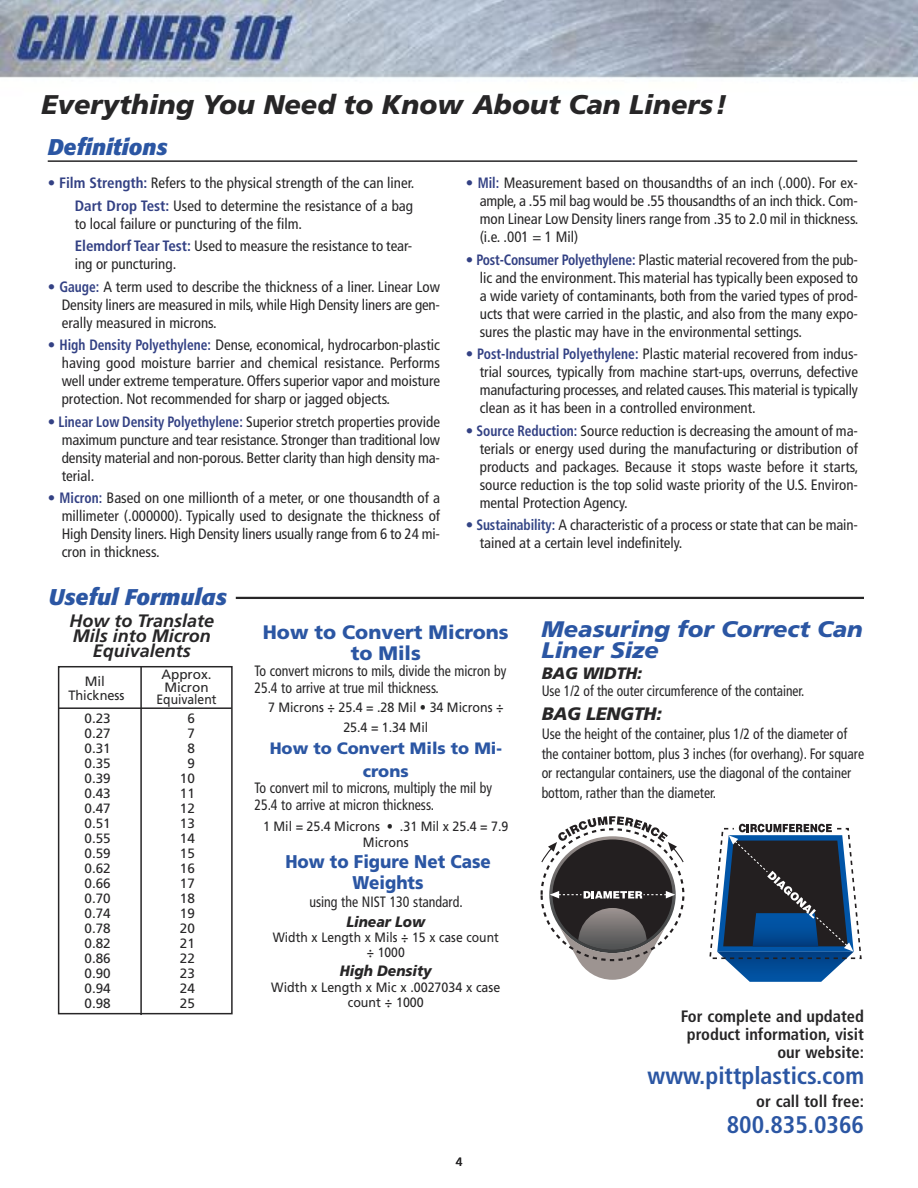
<style>
.page{position:relative;width:918px;height:1188px;background:#fff}
.page>*{position:absolute;margin:0;border:0;box-sizing:border-box;transform-origin:0 0}
.t1{font:italic 900 27px "Frutiger";color:#272627}
.t2{font:700 condensed 24px "Frutiger";color:#2b56a3}
.t3{font:italic 900 22.5px/21px "Frutiger";color:#2b56a3;scale:1.05 1}
.t4{font:italic 700 22.5px "Formata";color:#2b56a3}
.t5{font:900 19.5px/21px "Frutiger";color:#2b56a3;text-align:center}
.t6{font:900 18.45px/21px "Frutiger";color:#2b56a3;text-align:center;scale:.92 1}
.t7{font:italic 700 18px/15px "Frutiger";color:#272627;text-align:center}
.t8{font:italic 900 18px "Frutiger";letter-spacing:-.015em;color:#272627}
.t9{font:700 condensed 16.5px/18px "Frutiger";color:#272627;text-align:right}
.t10{font:900 16.5px/22.5px "Frutiger";color:#2b56a3;text-align:center}
.t11{font:italic 900 16.5px "Frutiger";letter-spacing:-.015em;color:#272627}
.t12{font:condensed 15px/18px "Frutiger";color:#272627;text-align:justify}
.t13{font:condensed 15px/19.5px "Frutiger";color:#272627;scale:.92 1}
.t14{font:condensed 15px "Frutiger";color:#272627;scale:.9 1}
.t15{font:italic 900 15px "Frutiger";color:#272627;scale:.92 1}
.t16{font:13.5px "Frutiger";color:#272627}
.t17{font:13.5px/19.5px "Frutiger";color:#272627;text-align:center;scale:.92 1}
.t18{font:13.5px/15.3px "Frutiger";color:#272627;text-align:center;scale:.9 1}
.t19{font:13.5px "Frutiger";color:#272627;scale:.95 1}
.t20{font:12px "Frutiger";color:#272627}
.s1{font-weight:700;color:#334184}
.s2{font-weight:700;color:#334585}
</style>
<div class="page">
<img style="left:0;top:0;width:918px;height:1015px">
<hr style="left:48px;top:160px;width:809px;height:2px;background:#272627">
<div style="left:541px;top:811px;width:321px;height:176px;background:#fff"></div>
<svg style="left:549px;top:836px;width:127px;height:117px"></svg>
<div style="left:553px;top:840px;width:119px;height:110px;background:#231f20;border-radius:50%"></div>
<svg style="left:559px;top:908px;width:107px;height:72px"></svg>
<svg style="left:550px;top:891px;width:125px;height:8px"></svg>
<svg style="left:541px;top:816px;width:143px;height:48px"></svg>
<svg style="left:709px;top:824px;width:153px;height:158px"></svg>
<hr style="left:236px;top:597px;width:628px;height:2px;background:#272627">
<div style="left:58px;top:666px;width:175px;height:348px;border:2px solid #272627"></div>
<hr style="left:140px;top:667px;width:2px;height:348px;background:#272627">
<hr style="left:59px;top:707px;width:173px;height:2px;background:#272627">
<h1 class="t1" style="left:41px;top:94px;width:687px">Everything You Need to Know About Can Liners!</h1>
<h3 class="t4" style="left:48px;top:137px;width:121px">Definitions</h3>
<p class="t12" style="left:48px;top:173px;width:368px;line-height:22.5px;text-align:right"><span class="s1">• Film Strength:</span> Refers to the physical strength of the can liner.<br><span class="s1">Dart Drop Test:</span> Used to determine the resistance of a bag</p>
<p class="t12" style="left:75px;top:213px;width:339px;line-height:22.5px">to local failure or puncturing of the film.<br><span class="s1">Elemdorf Tear Test:</span> Used to measure the resistance to tear-</p>
<p class="t12" style="left:75px;top:256px;width:103px">ing or puncturing.</p>
<p class="t12" style="left:62px;top:279px;width:380px;text-indent:-14px"><span class="s1">• Gauge:</span> A term used to describe the thickness of a liner. Linear Low Density liners are measured in mils, while High Density liners are gen&shy;erally measured in microns.</p>
<p class="t12" style="left:62px;top:337px;width:380px;text-indent:-14px"><span class="s1">• High Density Polyethylene:</span> Dense, economical, hydrocarbon-plastic having good moisture barrier and chemical resistance. Performs well under extreme temperature. Offers superior vapor and moisture protection. Not recommended for sharp or jagged objects.</p>
<p class="t12" style="left:62px;top:414px;width:380px;text-indent:-14px"><span class="s1">• Linear Low Density Polyethylene:</span> Superior stretch properties provide maximum puncture and tear resistance. Stronger than traditional low density material and non-porous. Better clarity than high density ma&shy;terial.</p>
<p class="t12" style="left:62px;top:490px;width:380px;text-indent:-14px"><span class="s1">• Micron:</span> Based on one millionth of a meter, or one thousandth of a millimeter (.000000). Typically used to designate the thickness of High Density liners. High Density liners usually range from 6 to 24 mi&shy;cron in thickness.</p>
<h3 class="t4" style="left:49px;top:587px;width:180px">Useful Formulas</h3>
<p class="t12" style="left:480px;top:175px;width:380px;text-indent:-14px"><span class="s1">• Mil:</span> Measurement based on thousandths of an inch (.000). For ex&shy;ample, a .55 mil bag would be .55 thousandths of an inch thick. Com&shy;mon Linear Low Density liners range from .35 to 2.0 mil in thickness. (i.e. .001 = 1 Mil)</p>
<p class="t12" style="left:480px;top:252px;width:380px;text-indent:-14px"><span class="s1">• Post-Consumer Polyethylene:</span> Plastic material recovered from the pub&shy;lic and the environment. This material has typically been exposed to a wide variety of contaminants, both from the varied types of prod&shy;ucts that were carried in the plastic, and also from the many expo&shy;sures the plastic may have in the environmental settings.</p>
<p class="t12" style="left:480px;top:346px;width:380px;text-indent:-14px"><span class="s1">• Post-Industrial Polyethylene:</span> Plastic material recovered from indus&shy;trial sources, typically from machine start-ups, overruns, defective manufacturing processes, and related causes.This material is typically clean as it has been in a controlled environment.</p>
<p class="t12" style="left:480px;top:423px;width:380px;text-indent:-14px"><span class="s1">• Source Reduction:</span> Source reduction is decreasing the amount of ma&shy;terials or energy used during the manufacturing or distribution of products and packages. Because it stops waste before it starts, source reduction is the top solid waste priority of the U.S. Environ&shy;mental Protection Agency.</p>
<p class="t12" style="left:480px;top:517px;width:380px;text-indent:-14px"><span class="s2">• Sustainability:</span> A characteristic of a process or state that can be main&shy;tained at a certain level indefinitely.</p>
<p class="t7" style="left:70px;top:615px;width:146px">How to Translate<br>Mils into Micron<br>Equivalents</p>
<p class="t16" style="left:161px;top:669px;width:52px">Approx.</p>
<p class="t16" style="left:85px;top:676px;width:22px">Mil</p>
<p class="t16" style="left:164px;top:682px;width:46px">Micron</p>
<p class="t19" style="left:68px;top:690px;width:61px">Thickness</p>
<p class="t18" style="left:157px;top:693px;width:68px">Equivalent</p>
<p class="t16" style="left:85px;top:713px;width:28px">0.23</p>
<p class="t16" style="left:187px;top:713px;width:9px">6</p>
<p class="t16" style="left:85px;top:728px;width:28px">0.27</p>
<p class="t16" style="left:187px;top:728px;width:9px">7</p>
<p class="t16" style="left:85px;top:743px;width:28px">0.31</p>
<p class="t16" style="left:187px;top:743px;width:9px">8</p>
<p class="t16" style="left:85px;top:758px;width:28px">0.35</p>
<p class="t16" style="left:187px;top:758px;width:9px">9</p>
<p class="t16" style="left:85px;top:773px;width:28px">0.39</p>
<p class="t16" style="left:180px;top:773px;width:16px">10</p>
<p class="t16" style="left:85px;top:788px;width:28px">0.43</p>
<p class="t16" style="left:180px;top:788px;width:16px">11</p>
<p class="t16" style="left:85px;top:803px;width:28px">0.47</p>
<p class="t16" style="left:180px;top:803px;width:16px">12</p>
<p class="t16" style="left:85px;top:818px;width:28px">0.51</p>
<p class="t16" style="left:180px;top:818px;width:16px">13</p>
<p class="t16" style="left:85px;top:833px;width:28px">0.55</p>
<p class="t16" style="left:180px;top:833px;width:16px">14</p>
<p class="t16" style="left:85px;top:848px;width:28px">0.59</p>
<p class="t16" style="left:180px;top:848px;width:16px">15</p>
<p class="t16" style="left:85px;top:863px;width:28px">0.62</p>
<p class="t16" style="left:180px;top:863px;width:16px">16</p>
<p class="t16" style="left:85px;top:878px;width:28px">0.66</p>
<p class="t16" style="left:180px;top:878px;width:16px">17</p>
<p class="t16" style="left:85px;top:893px;width:28px">0.70</p>
<p class="t16" style="left:180px;top:893px;width:16px">18</p>
<p class="t16" style="left:85px;top:908px;width:28px">0.74</p>
<p class="t16" style="left:180px;top:908px;width:16px">19</p>
<p class="t16" style="left:85px;top:923px;width:28px">0.78</p>
<p class="t16" style="left:180px;top:923px;width:16px">20</p>
<p class="t16" style="left:85px;top:938px;width:28px">0.82</p>
<p class="t16" style="left:180px;top:938px;width:16px">21</p>
<p class="t16" style="left:85px;top:953px;width:28px">0.86</p>
<p class="t16" style="left:180px;top:953px;width:16px">22</p>
<p class="t16" style="left:85px;top:968px;width:28px">0.90</p>
<p class="t16" style="left:180px;top:968px;width:16px">23</p>
<p class="t16" style="left:85px;top:983px;width:28px">0.94</p>
<p class="t16" style="left:180px;top:983px;width:16px">24</p>
<p class="t16" style="left:85px;top:998px;width:28px">0.98</p>
<p class="t16" style="left:180px;top:998px;width:16px">25</p>
<h3 class="t5" style="left:263px;top:623px;width:247px">How to Convert Microns to Mils</h3>
<p class="t13" style="left:254px;top:664px;width:275px;line-height:16.5px">To convert microns to mils, divide the micron by<br>25.4 to arrive at true mil thickness.</p>
<p class="t17" style="left:268px;top:699px;width:257px">7 Microns ÷ 25.4 = .28 Mil • 34 Microns ÷<br>25.4 = 1.34 Mil</p>
<p class="t10" style="left:270px;top:738px;width:234px">How to Convert Mils to Mi&shy;crons</p>
<p class="t13" style="left:254px;top:781px;width:260px;line-height:16.5px">To convert mil to microns, multiply the mil by<br>25.4 to arrive at micron thickness.</p>
<p class="t17" style="left:263px;top:819px;width:268px;line-height:16.5px">1 Mil = 25.4 Microns • .31 Mil x 25.4 = 7.9<br>Microns</p>
<p class="t6" style="left:285px;top:853px;width:225px">How to Figure Net Case<br>Weights</p>
<p class="t13" style="left:309px;top:893px;width:168px">using the NIST 130 standard.</p>
<p class="t15" style="left:346px;top:915px;width:87px">Linear Low</p>
<p class="t18" style="left:273px;top:931px;width:253px">Width x Length x Mils ÷ 15 x case count ÷ 1000</p>
<p class="t15" style="left:340px;top:965px;width:101px">High Density</p>
<p class="t17" style="left:271px;top:980px;width:250px;line-height:15.3px">Width x Length x Mic x .0027034 x case count ÷ 1000</p>
<p class="t20" style="left:456px;top:1156px;width:8px">4</p>
<h3 class="t3" style="left:542px;top:621px;width:308px">Measuring for Correct Can<br>Liner Size</h3>
<p class="t11" style="left:542px;top:667px;width:102px">BAG WIDTH:</p>
<p class="t14" style="left:542px;top:684px;width:294px">Use 1/2 of the outer circumference of the container.</p>
<p class="t8" style="left:542px;top:706px;width:122px">BAG LENGTH:</p>
<p class="t13" style="left:542px;top:725px;width:352px">Use the height of the container, plus 1/2 of the diameter of the container bottom, plus 3 inches (for overhang). For square or rectangular containers, use the diagonal of the container bottom, rather than the diameter.</p>
<p class="t9" style="left:681px;top:1009px;width:185px">For complete and updated product information, visit our website:</p>
<h2 class="t2" style="left:648px;top:1066px;width:218px">www.pittplastics.com</h2>
<p class="t9" style="left:756px;top:1094px;width:109px">or call toll free:</p>
<h2 class="t2" style="left:727px;top:1115px;width:139px">800.835.0366</h2>
</div>
